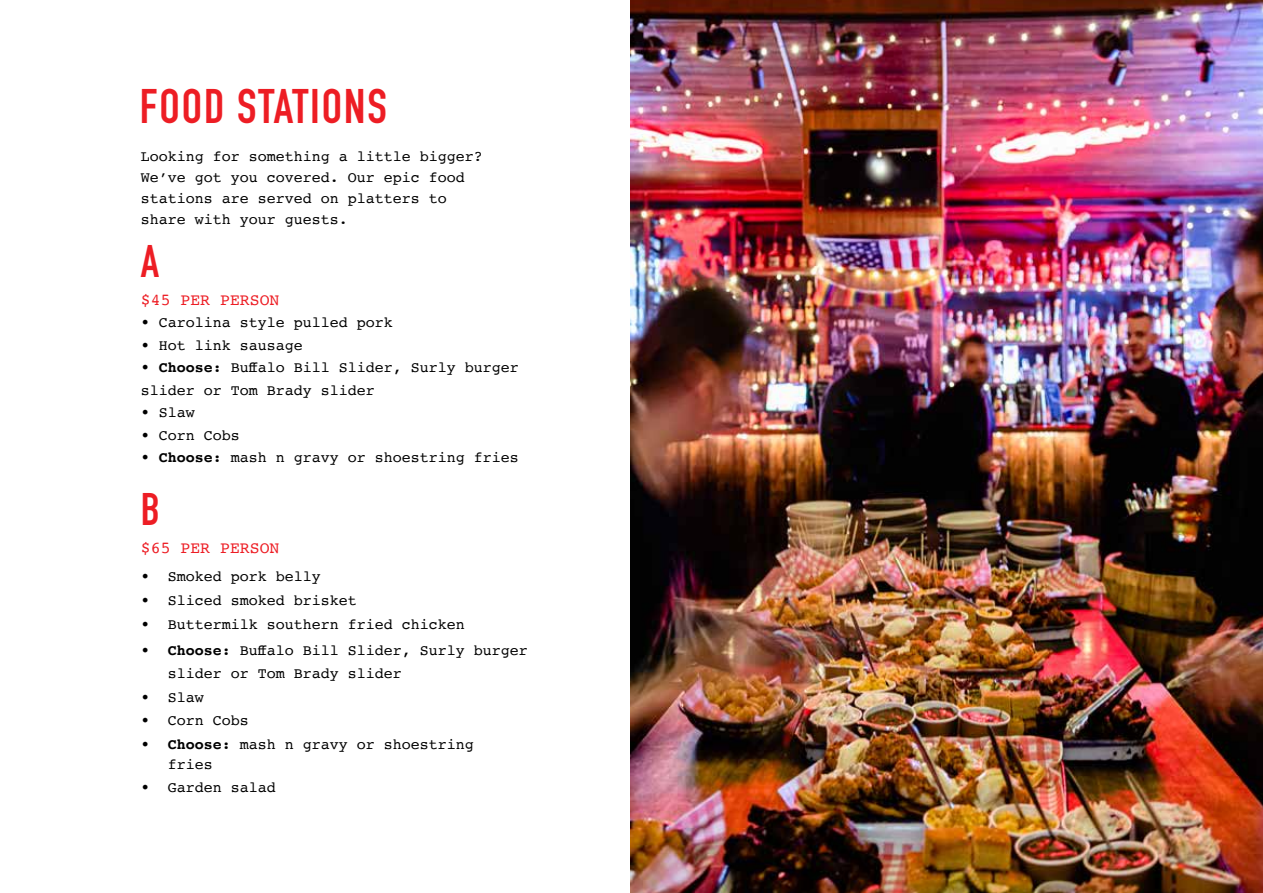
<style>
.page{position:relative;width:1263px;height:893px;background:#fff}
.page>*{position:absolute;margin:0;border:0;box-sizing:border-box;transform-origin:0 0}
.t1{font:700 47.85px "DIN Condensed";letter-spacing:.04em;color:#ed1d24}
.t2{font:700 45px "DIN Condensed";color:#ed1d24}
.t3{font:16.5px "Courier";color:#ed1d24}
.t4{font:15px/21px "Courier";color:#000}
.s1{font-weight:700}
</style>
<div class="page">
<img style="left:631px;top:0;width:632px;height:893px">
<h1 class="t1" style="left:140px;top:74px;width:248px">FOOD STATIONS</h1>
<p class="t4" style="left:141px;top:146px;width:344px">Looking for something a little bigger?<br>We’ve got you covered. Our epic food stations are served on platters to share with your guests.</p>
<h2 class="t2" style="left:141px;top:230px;width:20px">A</h2>
<p class="t3" style="left:141px;top:287px;width:140px">$45 PER PERSON</p>
<p class="t4" style="left:141px;top:312px;width:254px">• Carolina style pulled pork</p>
<p class="t4" style="left:141px;top:334px;width:164px">• Hot link sausage</p>
<p class="t4" style="left:141px;top:356px;width:380px;line-height:22.5px">• <span class="s1">Choose:</span> Buffalo Bill Slider, Surly burger slider or Tom Brady slider</p>
<p class="t4" style="left:141px;top:402px;width:55px">• Slaw</p>
<p class="t4" style="left:141px;top:424px;width:100px">• Corn Cobs</p>
<p class="t4" style="left:141px;top:447px;width:380px">• <span class="s1">Choose:</span> mash n gravy or shoestring fries</p>
<h2 class="t2" style="left:141px;top:479px;width:21px">B</h2>
<p class="t3" style="left:141px;top:535px;width:140px">$65 PER PERSON</p>
<p class="t4" style="left:141px;top:566px;width:181px">• Smoked pork belly</p>
<p class="t4" style="left:141px;top:589px;width:218px">• Sliced smoked brisket</p>
<p class="t4" style="left:141px;top:613px;width:326px">• Buttermilk southern fried chicken</p>
<p class="t4" style="left:168px;top:639px;width:362px;line-height:22.5px;text-indent:-27px"><span class="s1">• Choose:</span> Buffalo Bill Slider, Surly burger slider or Tom Brady slider</p>
<p class="t4" style="left:141px;top:686px;width:64px">• Slaw</p>
<p class="t4" style="left:141px;top:710px;width:109px">• Corn Cobs</p>
<p class="t4" style="left:168px;top:734px;width:308px;line-height:19.5px;text-indent:-27px"><span class="s1">• Choose:</span> mash n gravy or shoestring fries</p>
<p class="t4" style="left:141px;top:777px;width:136px">• Garden salad</p>
</div>
